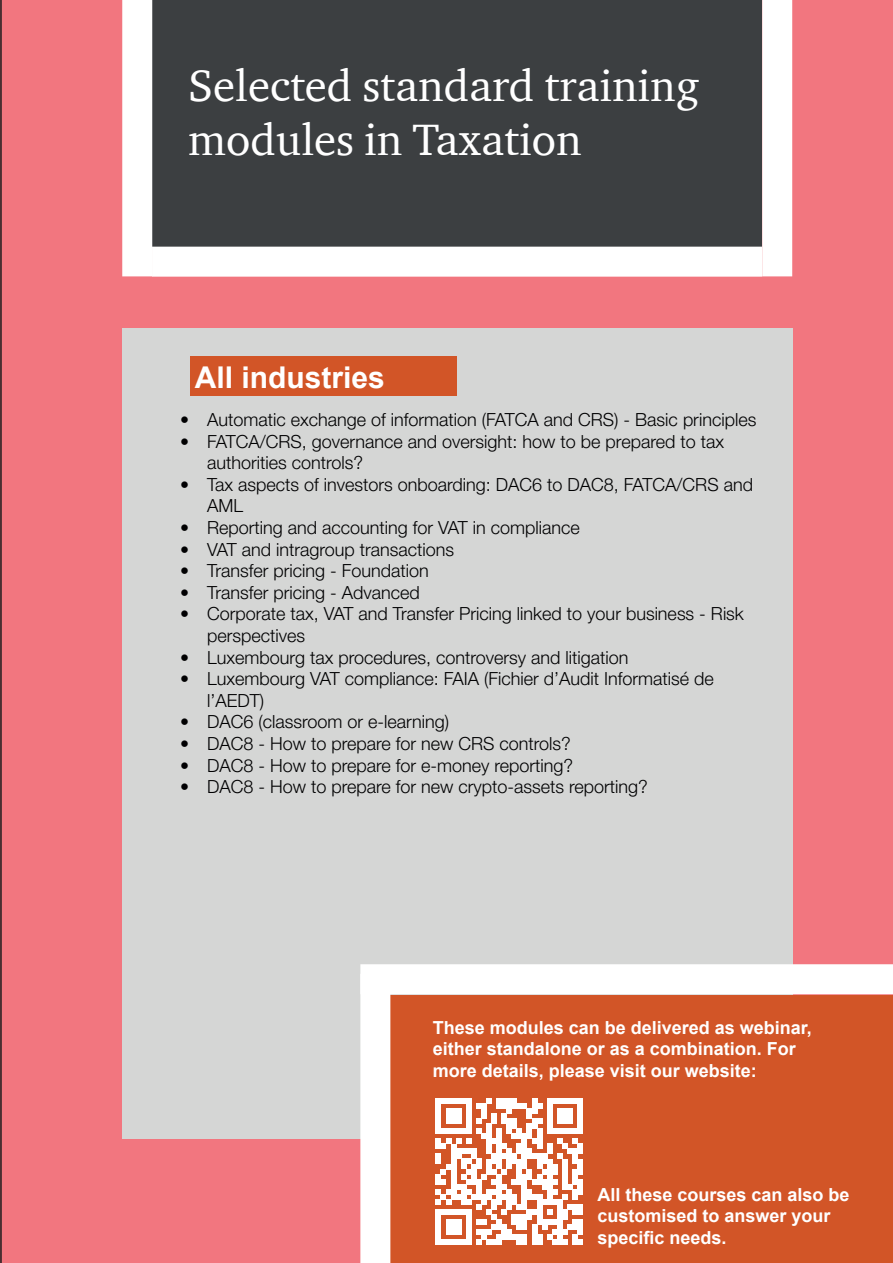
<style>
.page{position:relative;width:893px;height:1263px;background:#fff}
.page>*{position:absolute;margin:0;border:0;box-sizing:border-box;transform-origin:0 0}
.t1{font:45px/54px "ITC Charter Com";color:#fff}
.t2{font:700 30px "Arial";color:#fff}
.t3{font:300 18px/21.6px "Helvetica Neue LT Pro";color:#000001}
.t4{font:700 18px/21.6px "Arial";color:#fff}
</style>
<div class="page">
<div style="left:1px;top:0;width:892px;height:1263px;background:#f2767f"></div>
<div style="left:152px;top:0;width:610px;height:246px;background:#3c3f41"></div>
<div style="left:152px;top:247px;width:610px;height:30px;background:#fff"></div>
<div style="left:122px;top:0;width:30px;height:276px;background:#fff"></div>
<div style="left:762px;top:0;width:30px;height:276px;background:#fff"></div>
<div style="left:122px;top:328px;width:670px;height:811px;background:#d5d6d5"></div>
<div style="left:190px;top:356px;width:266px;height:39px;background:#d25527"></div>
<div style="left:390px;top:995px;width:503px;height:268px;background:#d25527"></div>
<div style="left:360px;top:974px;width:30px;height:289px;background:#fff"></div>
<div style="left:360px;top:964px;width:533px;height:30px;background:#fff"></div>
<svg style="left:436px;top:1098px;width:146px;height:147px"></svg>
<p class="t1" style="left:188px;top:58px;width:513px">Selected standard training modules in Taxation</p>
<p class="t2" style="left:195px;top:356px;width:192px">All industries</p>
<p class="t3" style="left:180px;top:408px;width:578px">• Automatic exchange of information (FATCA and CRS) - Basic principles</p>
<p class="t3" style="left:207px;top:430px;width:518px;text-indent:-27px">• FATCA/CRS, governance and oversight: how to be prepared to tax authorities controls?</p>
<p class="t3" style="left:207px;top:473px;width:547px;text-indent:-27px">• Tax aspects of investors onboarding: DAC6 to DAC8, FATCA/CRS and<br>AML</p>
<p class="t3" style="left:180px;top:516px;width:401px">• Reporting and accounting for VAT in compliance</p>
<p class="t3" style="left:180px;top:538px;width:276px">• VAT and intragroup transactions</p>
<p class="t3" style="left:180px;top:560px;width:250px">• Transfer pricing - Foundation</p>
<p class="t3" style="left:180px;top:581px;width:241px">• Transfer pricing - Advanced</p>
<p class="t3" style="left:207px;top:603px;width:538px;text-indent:-27px">• Corporate tax, VAT and Transfer Pricing linked to your business - Risk perspectives</p>
<p class="t3" style="left:180px;top:646px;width:450px">• Luxembourg tax procedures, controversy and litigation</p>
<p class="t3" style="left:207px;top:668px;width:508px;text-indent:-27px">• Luxembourg VAT compliance: FAIA (Fichier d’Audit Informatisé de l’AEDT)</p>
<p class="t3" style="left:180px;top:711px;width:271px">• DAC6 (classroom or e-learning)</p>
<p class="t3" style="left:180px;top:732px;width:392px">• DAC8 - How to prepare for new CRS controls?</p>
<p class="t3" style="left:180px;top:754px;width:395px">• DAC8 - How to prepare for e-money reporting?</p>
<p class="t3" style="left:180px;top:776px;width:469px">• DAC8 - How to prepare for new crypto-assets reporting?</p>
<p class="t4" style="left:433px;top:1017px;width:381px">These modules can be delivered as webinar, either standalone or as a combination. For more details, please visit our website:</p>
<p class="t4" style="left:597px;top:1184px;width:254px">All these courses can also be customised to answer your specific needs.</p>
</div>
